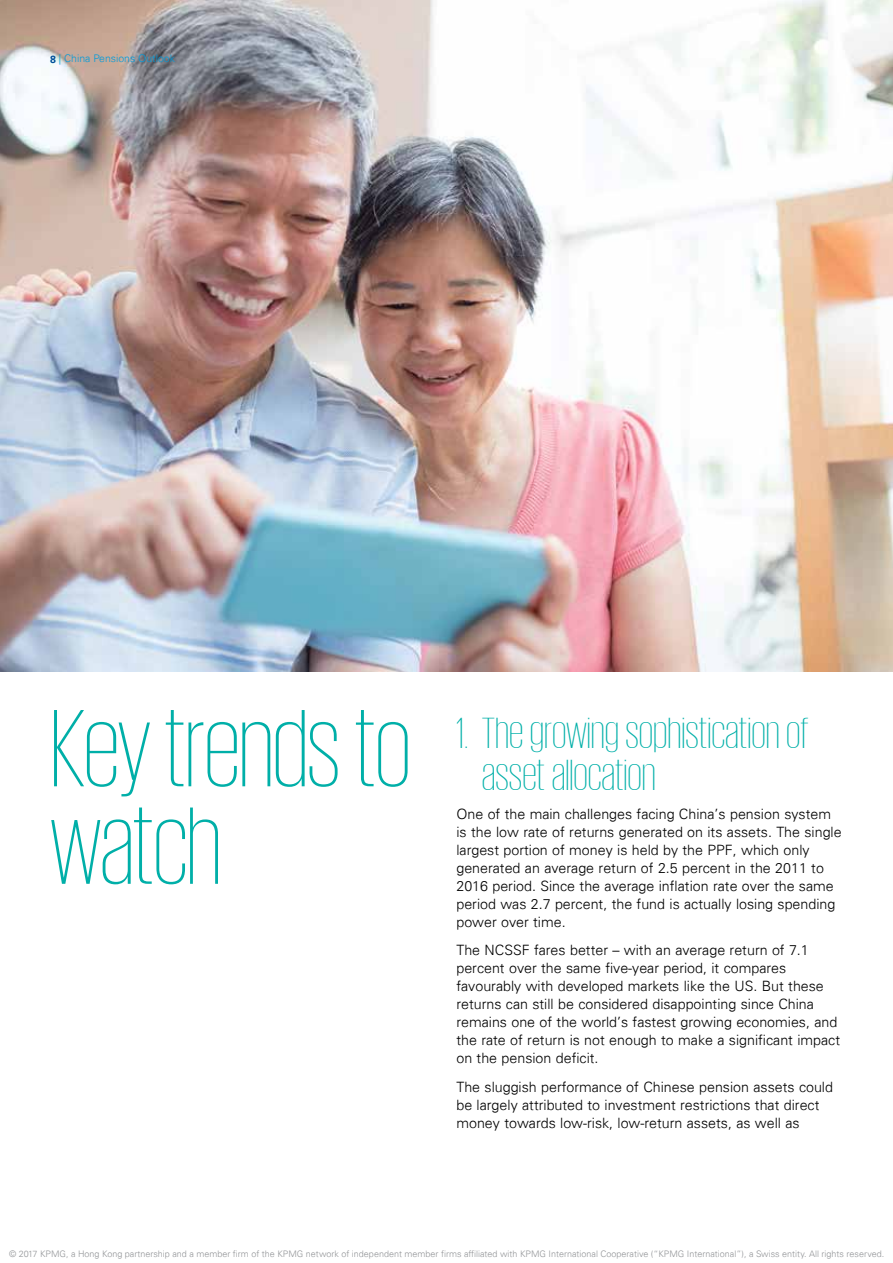
<style>
.page{position:relative;width:893px;height:1263px;background:#fff}
.page>*{position:absolute;margin:0;border:0;box-sizing:border-box;transform-origin:0 0}
.t1{font:200 112.5px/97.5px "KPMG";letter-spacing:-.01em;color:#00afa8}
.t2{font:200 45px/42px "KPMG";color:#00afa8}
.t3{font:300 14.25px/18px "Univers 45";color:#000}
.t4{font:300 10.5px "Univers 45";color:#009cdc}
.t5{font:300 9px "Univers 45";color:#939598}
.s1{font-family:"Univers 65";font-weight:700;color:#004e98}
</style>
<div class="page">
<img style="left:0;top:0;width:893px;height:672px">
<p class="t4" style="left:50px;top:52px;width:126px"><span class="s1">8</span> | China Pensions Outlook</p>
<h1 class="t1" style="left:50px;top:697px;width:362px">Key trends to watch</h1>
<h2 class="t2" style="left:482px;top:711px;width:328px;text-indent:-26px">1. The growing sophistication of asset allocation</h2>
<p class="t3" style="left:456px;top:805px;width:387px">One of the main challenges facing China’s pension system is the low rate of returns generated on its assets. The single largest portion of money is held by the PPF, which only generated an average return of 2.5 percent in the 2011 to 2016 period. Since the average inflation rate over the same period was 2.7 percent, the fund is actually losing spending power over time.</p>
<p class="t3" style="left:456px;top:941px;width:385px">The NCSSF fares better – with an average return of 7.1 percent over the same five-year period, it compares favourably with developed markets like the US. But these returns can still be considered disappointing since China remains one of the world’s fastest growing economies, and the rate of return is not enough to make a significant impact on the pension deficit.</p>
<p class="t3" style="left:456px;top:1078px;width:378px">The sluggish performance of Chinese pension assets could be largely attributed to investment restrictions that direct money towards low-risk, low-return assets, as well as</p>
<p class="t5" style="left:9px;top:1248px;width:877px">© 2017 KPMG, a Hong Kong partnership and a member firm of the KPMG network of independent member firms affiliated with KPMG International Cooperative (“KPMG International”), a Swiss entity. All rights reserved.</p>
</div>
